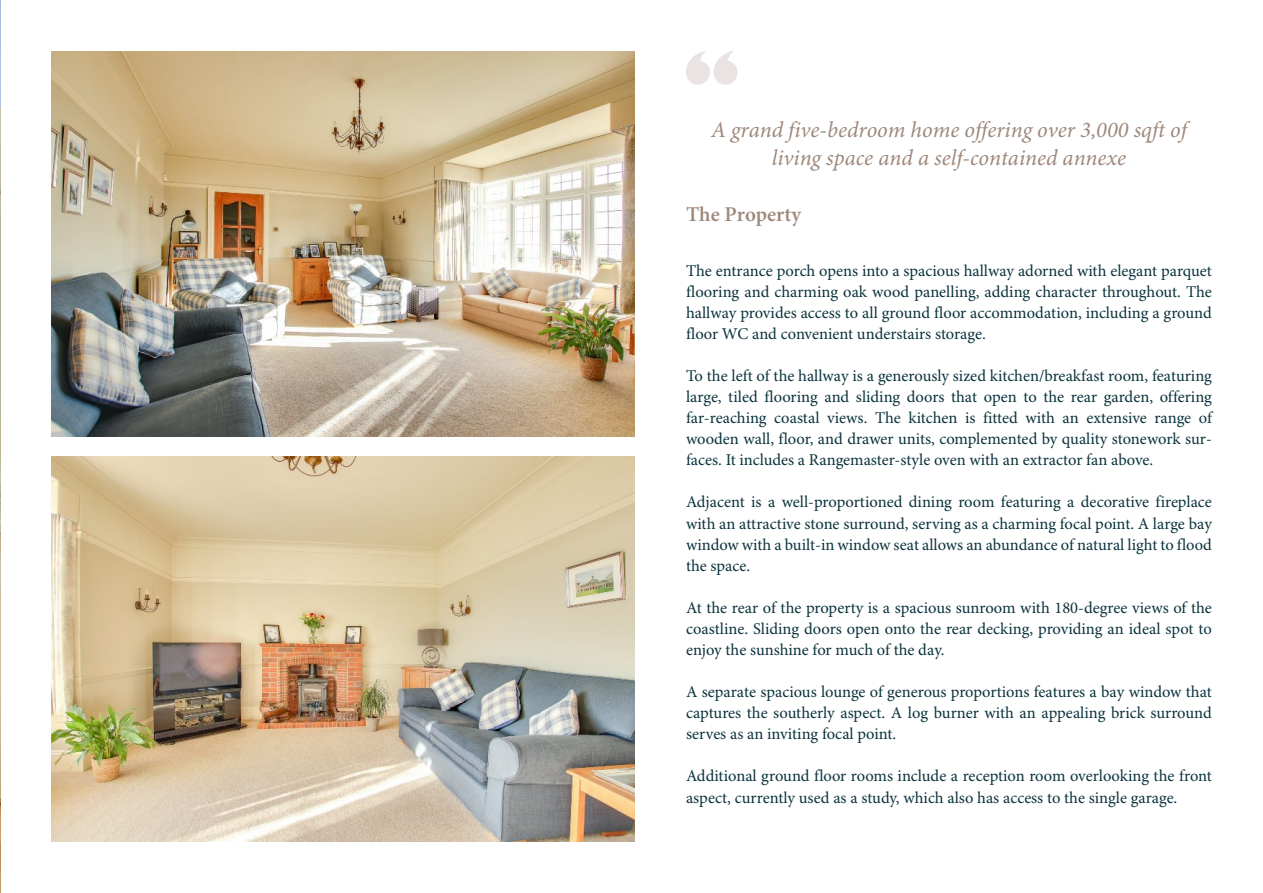
<style>
.page{position:relative;width:1263px;height:893px;background:#fff}
.page>*{position:absolute;margin:0;border:0;box-sizing:border-box;transform-origin:0 0}
.t1{font:italic 22.5px/28.8px "Minion Pro";color:#9e887b;text-align:center}
.t2{font:600 21px "Minion Pro";color:#9e887b}
.t3{font:16.5px/21.1px "Minion Pro";color:#0b333d;text-align:justify}
</style>
<div class="page">
<img style="left:51px;top:51px;width:583px;height:386px">
<img style="left:51px;top:456px;width:583px;height:386px">
<svg style="left:686px;top:51px;width:51px;height:34px"></svg>
<img style="left:0;top:0;width:1px;height:893px">
<h1 class="t1" style="left:711px;top:117px;width:477px">A grand five-bedroom home offering over 3,000 sqft of living space and a self-contained annexe</h1>
<p class="t2" style="left:686px;top:205px;width:117px">The Property</p>
<p class="t3" style="left:686px;top:261px;width:527px">The entrance porch opens into a spacious hallway adorned with elegant parquet flooring and charming oak wood panelling, adding character throughout. The hallway provides access to all ground floor accommodation, including a ground floor WC and convenient understairs storage.</p>
<p class="t3" style="left:686px;top:367px;width:527px">To the left of the hallway is a generously sized kitchen/breakfast room, featuring large, tiled flooring and sliding doors that open to the rear garden, offering far-reaching coastal views. The kitchen is fitted with an extensive range of wooden wall, floor, and drawer units, complemented by quality stonework sur&shy;faces. It includes a Rangemaster-style oven with an extractor fan above.</p>
<p class="t3" style="left:686px;top:493px;width:527px">Adjacent is a well-proportioned dining room featuring a decorative fireplace with an attractive stone surround, serving as a charming focal point. A large bay window with a built-in window seat allows an abundance of natural light to flood the space.</p>
<p class="t3" style="left:686px;top:598px;width:527px">At the rear of the property is a spacious sunroom with 180-degree views of the coastline. Sliding doors open onto the rear decking, providing an ideal spot to enjoy the sunshine for much of the day.</p>
<p class="t3" style="left:686px;top:683px;width:527px">A separate spacious lounge of generous proportions features a bay window that captures the southerly aspect. A log burner with an appealing brick surround serves as an inviting focal point.</p>
<p class="t3" style="left:686px;top:767px;width:527px">Additional ground floor rooms include a reception room overlooking the front aspect, currently used as a study, which also has access to the single garage.</p>
</div>
